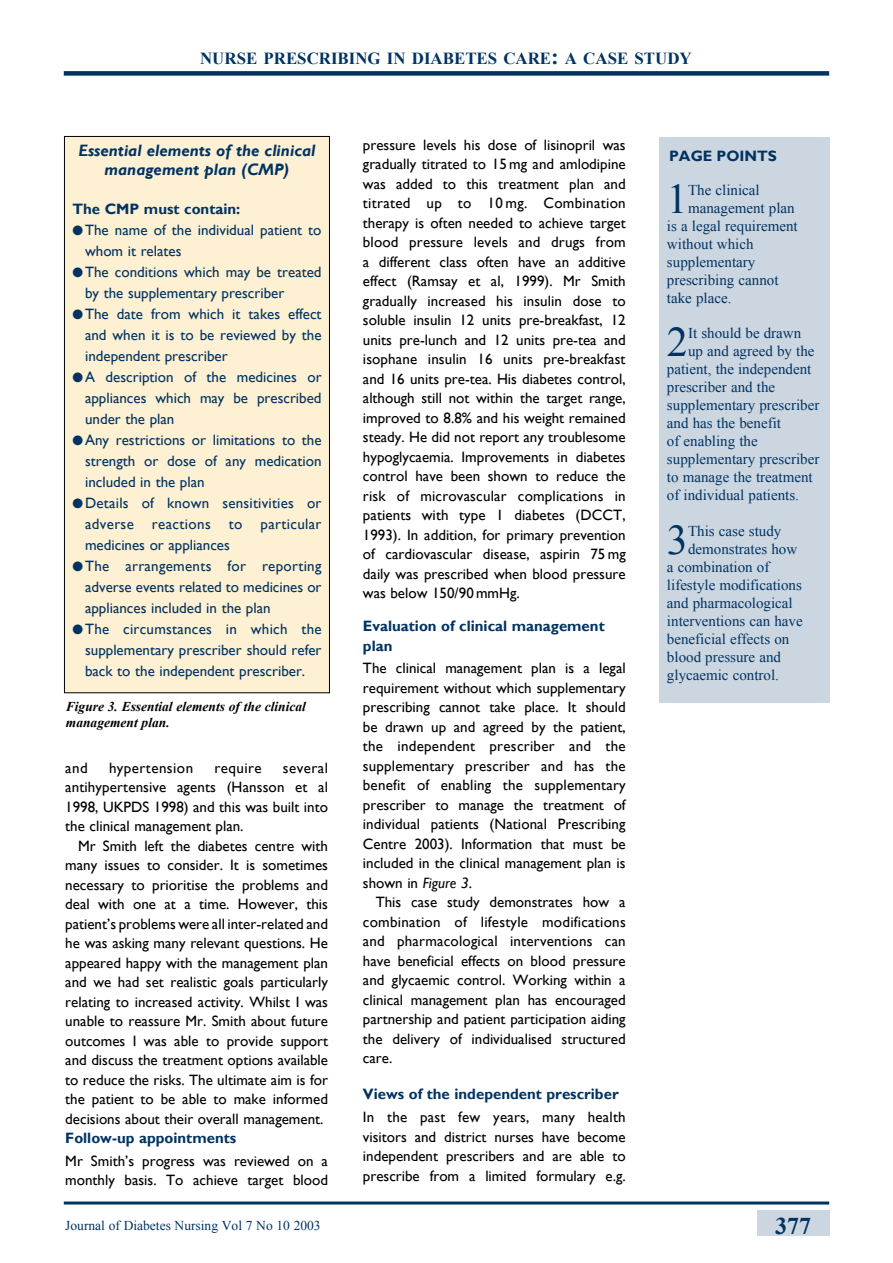
<style>
.page{position:relative;width:893px;height:1263px;background:#fff}
.page>*{position:absolute;margin:0;border:0;box-sizing:border-box;transform-origin:0 0}
.t1{font:42.15px "Times New Roman";color:#003362}
.t2{font:700 24px "Times New Roman";color:#003362}
.t3{font:700 16.8px "Times New Roman";color:#003362}
.t4{font:italic 700 16.5px/19.5px "Gill Sans";color:#003362}
.t5{font:15px/19.5px "Gill Sans";color:#000;text-align:justify}
.t6{font:15px/21px "Gill Sans";color:#003362;text-align:justify}
.t7{font:15px "Times New Roman";color:#003362}
.t8{font:700 15px/19.5px "Gill Sans";color:#003362}
.t9{font:15px "Gill Sans";letter-spacing:.03em;color:#000}
.t10{font:italic 700 13.5px/16.5px "Times New Roman";color:#000}
.t11{font:13.5px "Times New Roman";color:#003362}
.s1{font-size:22.5px}
.s2{font-style:italic}
</style>
<div class="page">
<div style="left:757px;top:1210px;width:72px;height:25px;background:#ccd6e0"></div>
<hr style="left:64px;top:1201px;width:765px;height:3px;background:#003362">
<div style="left:64px;top:71px;width:765px;height:5px;background:#003362"></div>
<div style="left:659px;top:138px;width:170px;height:565px;background:#ccd6e0"></div>
<div style="left:64px;top:136px;width:265px;height:557px;background:#fef0d2"></div>
<div style="left:64px;top:136px;width:266px;height:557px;border:1px solid #000"></div>
<p class="t3" style="left:200px;top:46px;width:493px">NURSE PRESCRIBING IN DIABETES CARE<span class="s1">:</span> A CASE STUDY</p>
<p class="t4" style="left:105px;top:141px;width:212px;text-indent:-26px">Essential elements of the clinical management plan (CMP</p>
<p class="t4" style="left:284px;top:160px;width:7px">)</p>
<p class="t8" style="left:72px;top:200px;width:169px">The CMP must contain:</p>
<p class="t6" style="left:85px;top:220px;width:238px;text-indent:-13px">●The name of the individual patient to whom it relates</p>
<p class="t6" style="left:85px;top:262px;width:238px;text-indent:-13px">●The conditions which may be treated by the supplementary prescriber</p>
<p class="t6" style="left:85px;top:304px;width:238px;text-indent:-13px">●The date from which it takes effect and when it is to be reviewed by the independent prescriber</p>
<p class="t6" style="left:85px;top:367px;width:238px;text-indent:-13px">●A description of the medicines or appliances which may be prescribed under the plan</p>
<p class="t6" style="left:85px;top:430px;width:238px;text-indent:-13px">●Any restrictions or limitations to the strength or dose of any medication included in the plan</p>
<p class="t6" style="left:85px;top:493px;width:238px;text-indent:-13px">●Details of known sensitivities or adverse reactions to particular medicines or appliances</p>
<p class="t6" style="left:85px;top:556px;width:238px;text-indent:-13px">●The arrangements for reporting adverse events related to medicines or appliances included in the plan</p>
<p class="t6" style="left:85px;top:619px;width:238px;text-indent:-13px">●The circumstances in which the supplementary prescriber should refer back to the independent prescriber.</p>
<p class="t10" style="left:66px;top:698px;width:242px">Figure 3. Essential elements of the clinical management plan.</p>
<p class="t5" style="left:65px;top:758px;width:264px;text-indent:218px">several antihypertensive agents (Hansson et al 1998, UKPDS 1998) and this was built into the clinical management plan.</p>
<p class="t5" style="left:65px;top:836px;width:264px;text-indent:13px">Mr Smith left the diabetes centre with many issues to consider. It is sometimes necessary to prioritise the problems and deal with one at a time. However, this patient’s problems were all inter-related and he was asking many relevant questions. He appeared happy with the management plan and we had set realistic goals particularly relating to increased activity. Whilst I was unable to reassure Mr. Smith about future outcomes I was able to provide support and discuss the treatment options available to reduce the risks. The ultimate aim is for the patient to be able to make informed decisions about their overall management.</p>
<p class="t8" style="left:65px;top:1129px;width:172px">Follow-up appointments</p>
<p class="t5" style="left:65px;top:1151px;width:264px">Mr Smith’s progress was reviewed on a monthly basis. To achieve target blood</p>
<p class="t5" style="left:65px;top:758px;width:24px">and</p>
<p class="t9" style="left:109px;top:759px;width:86px">hypertension</p>
<p class="t9" style="left:214px;top:759px;width:49px">require</p>
<p class="t5" style="left:363px;top:135px;width:264px">pressure levels his dose of lisinopril was gradually titrated to 15 mg and amlodipine was added to this treatment plan and titrated up to 10 mg. Combination therapy is often needed to achieve target blood pressure levels and drugs from a different class often have an additive effect (Ramsay et al, 1999). Mr Smith gradually increased his insulin dose to soluble insulin 12 units pre-breakfast, 12 units pre-lunch and 12 units pre-tea and isophane insulin 16 units pre-breakfast and 16 units pre-tea. His diabetes control, although still not within the target range, improved to 8.8% and his weight remained steady. He did not report any troublesome hypoglycaemia. Improvements in diabetes control have been shown to reduce the risk of microvascular complications in patients with type 1 diabetes (DCCT, 1993). In addition, for primary prevention of cardiovascular disease, aspirin 75 mg daily was prescribed when blood pressure was below 150/90 mmHg.</p>
<p class="t8" style="left:363px;top:617px;width:243px">Evaluation of clinical management plan</p>
<p class="t5" style="left:363px;top:658px;width:264px">The clinical management plan is a legal requirement without which supplementary prescribing cannot take place. It should be drawn up and agreed by the patient, the independent prescriber and the supplementary prescriber and has the benefit of enabling the supplementary prescriber to manage the treatment of individual patients (National Prescribing Centre 2003). Information that must be included in the clinical management plan is shown in <span class="s2">Figure 3</span>.</p>
<p class="t5" style="left:363px;top:892px;width:264px;text-indent:13px">This case study demonstrates how a combination of lifestyle modifications and pharmacological interventions can have beneficial effects on blood pressure and glycaemic control. Working within a clinical management plan has encouraged partnership and patient participation aiding the delivery of individualised structured care.</p>
<p class="t8" style="left:363px;top:1085px;width:257px">Views of the independent prescriber</p>
<p class="t5" style="left:363px;top:1107px;width:264px">In the past few years, many health visitors and district nurses have become independent prescribers and are able to prescribe from a limited formulary e.g.</p>
<p class="t8" style="left:669px;top:147px;width:81px">Page points</p>
<h1 class="t1" style="left:667px;top:171px;width:23px">1</h1>
<p class="t7" style="left:688px;top:180px;width:73px">The clinical</p>
<p class="t7" style="left:688px;top:198px;width:108px">management plan</p>
<p class="t7" style="left:667px;top:216px;width:132px">is a legal requirement</p>
<p class="t7" style="left:667px;top:234px;width:88px">without which</p>
<p class="t7" style="left:667px;top:252px;width:90px">supplementary</p>
<p class="t7" style="left:667px;top:270px;width:113px">prescribing cannot</p>
<p class="t7" style="left:667px;top:288px;width:66px">take place.</p>
<h1 class="t1" style="left:667px;top:313px;width:23px">2</h1>
<p class="t7" style="left:688px;top:323px;width:115px">It should be drawn</p>
<p class="t7" style="left:688px;top:341px;width:128px">up and agreed by the</p>
<p class="t7" style="left:667px;top:359px;width:146px">patient, the independent</p>
<p class="t7" style="left:667px;top:377px;width:110px">prescriber and the</p>
<p class="t7" style="left:667px;top:395px;width:154px">supplementary prescriber</p>
<p class="t7" style="left:667px;top:413px;width:116px">and has the benefit</p>
<p class="t7" style="left:667px;top:431px;width:92px">of enabling the</p>
<p class="t7" style="left:667px;top:449px;width:154px">supplementary prescriber</p>
<p class="t7" style="left:667px;top:467px;width:147px">to manage the treatment</p>
<p class="t7" style="left:667px;top:485px;width:133px">of individual patients.</p>
<h1 class="t1" style="left:667px;top:511px;width:23px">3</h1>
<p class="t7" style="left:688px;top:521px;width:95px">This case study</p>
<p class="t7" style="left:688px;top:539px;width:111px">demonstrates how</p>
<p class="t7" style="left:667px;top:557px;width:104px">a combination of</p>
<p class="t7" style="left:667px;top:575px;width:136px">lifestyle modifications</p>
<p class="t7" style="left:667px;top:593px;width:127px">and pharmacological</p>
<p class="t7" style="left:667px;top:611px;width:137px">interventions can have</p>
<p class="t7" style="left:667px;top:629px;width:124px">beneficial effects on</p>
<p class="t7" style="left:667px;top:647px;width:116px">blood pressure and</p>
<p class="t7" style="left:667px;top:665px;width:114px">glycaemic control.</p>
<p class="t11" style="left:65px;top:1217px;width:257px">Journal of Diabetes Nursing Vol 7 No 10 2003</p>
<h2 class="t2" style="left:775px;top:1209px;width:37px">377</h2>
</div>
